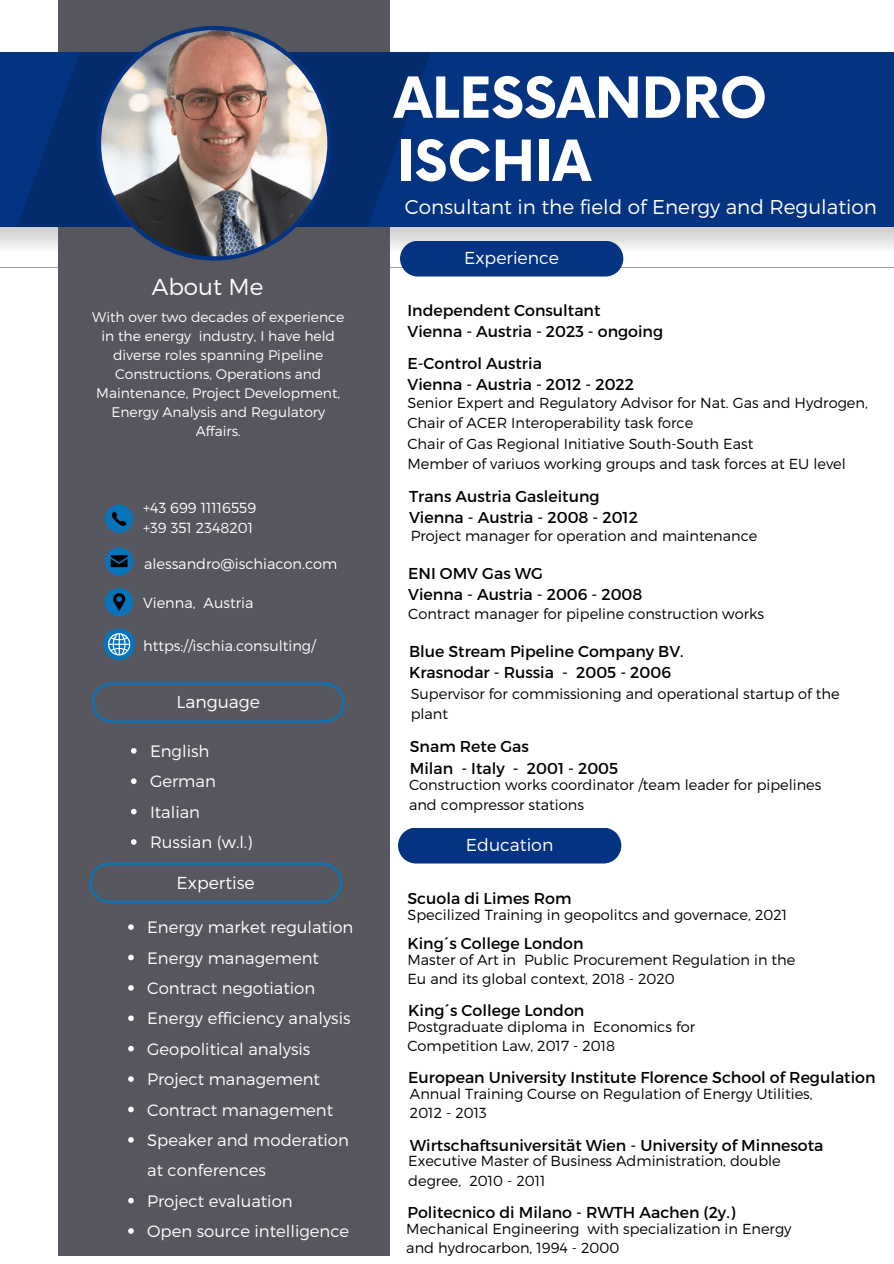
<style>
.page{position:relative;width:894px;height:1264px;background:#fff}
.page>*{position:absolute;margin:0;border:0;box-sizing:border-box;transform-origin:0 0}
.t1{font:700 55.05px "Now";color:#fff}
.t2{font:300 23.1px "Montserrat";color:#fff}
.t3{font:300 19.95px "Montserrat";color:#fff}
.t4{font:300 17.25px "Montserrat";color:#fff}
.t5{font:300 16.5px/30.3px "Montserrat";color:#fff}
.t6{font:15.75px/21.3px "Montserrat";color:#010101}
.t7{font:300 14.55px/19.2px "Montserrat";color:#010101}
.t8{font:300 14.55px "Montserrat";color:#fff}
.t9{font:300 13.95px/18.9px "Montserrat";color:#fff;text-align:center}
</style>
<div class="page">
<svg style="left:0;top:227px;width:893px;height:40px"></svg>
<div style="left:58px;top:0;width:331px;height:1255px;background:#56565e"></div>
<div style="left:400px;top:241px;width:223px;height:35px;background:#043382"></div>
<div style="left:398px;top:828px;width:223px;height:35px;background:#043382"></div>
<div style="left:0;top:53px;width:893px;height:174px;background:#043382"></div>
<svg style="left:92px;top:682px;width:252px;height:40px"></svg>
<svg style="left:89px;top:862px;width:253px;height:40px"></svg>
<svg style="left:17px;top:53px;width:413px;height:174px;fill:#042b6b"></svg>
<img style="left:97px;top:26px;width:234px;height:234px">
<svg style="left:105px;top:547px;width:28px;height:28px"></svg>
<svg style="left:105px;top:505px;width:28px;height:28px"></svg>
<svg style="left:105px;top:588px;width:28px;height:28px"></svg>
<svg style="left:103px;top:628px;width:32px;height:32px"></svg>
<svg style="left:131px;top:748px;width:5px;height:5px"></svg>
<svg style="left:131px;top:778px;width:5px;height:6px"></svg>
<svg style="left:131px;top:808px;width:5px;height:6px"></svg>
<svg style="left:131px;top:839px;width:5px;height:5px"></svg>
<svg style="left:128px;top:924px;width:6px;height:5px"></svg>
<svg style="left:128px;top:954px;width:6px;height:6px"></svg>
<svg style="left:128px;top:985px;width:6px;height:5px"></svg>
<svg style="left:128px;top:1015px;width:6px;height:6px"></svg>
<svg style="left:128px;top:1045px;width:6px;height:6px"></svg>
<svg style="left:128px;top:1076px;width:6px;height:5px"></svg>
<svg style="left:128px;top:1106px;width:6px;height:6px"></svg>
<svg style="left:128px;top:1137px;width:6px;height:5px"></svg>
<svg style="left:128px;top:1197px;width:6px;height:6px"></svg>
<svg style="left:128px;top:1228px;width:6px;height:5px"></svg>
<p class="t2" style="left:152px;top:271px;width:113px">About Me</p>
<p class="t9" style="left:92px;top:307px;width:253px">With over two decades of experience in the energy industry, I have held diverse roles spanning Pipeline<br>Constructions, Operations and<br>Maintenance, Project Development,<br>Energy Analysis and Regulatory<br>Affairs.</p>
<p class="t8" style="left:143px;top:498px;width:115px">+43 699 11116559</p>
<p class="t8" style="left:143px;top:519px;width:112px">+39 351 2348201</p>
<p class="t8" style="left:144px;top:554px;width:195px">alessandro@ischiacon.com</p>
<p class="t8" style="left:143px;top:593px;width:112px">Vienna, Austria</p>
<p class="t8" style="left:143px;top:636px;width:174px">https://ischia.consulting/</p>
<p class="t4" style="left:176px;top:691px;width:85px">Language</p>
<h1 class="t5" style="left:150px;top:735px;width:61px">English</h1>
<h1 class="t5" style="left:150px;top:765px;width:67px">German</h1>
<h3 class="t5" style="left:150px;top:796px;width:52px">Italian</h3>
<h4 class="t5" style="left:150px;top:826px;width:104px">Russian (w.l.)</h4>
<p class="t4" style="left:176px;top:871px;width:80px">Expertise</p>
<h4 class="t5" style="left:147px;top:911px;width:208px">Energy market regulation</h4>
<h4 class="t5" style="left:147px;top:941px;width:173px">Energy management</h4>
<p class="t5" style="left:147px;top:972px;width:169px">Contract negotiation</p>
<p class="t5" style="left:147px;top:1002px;width:205px">Energy efficiency analysis</p>
<p class="t5" style="left:147px;top:1032px;width:165px">Geopolitical analysis</p>
<p class="t5" style="left:147px;top:1063px;width:174px">Project management</p>
<h4 class="t5" style="left:147px;top:1093px;width:187px">Contract management</h4>
<p class="t5" style="left:147px;top:1124px;width:203px">Speaker and moderation at conferences</p>
<h4 class="t5" style="left:147px;top:1184px;width:147px">Project evaluation</h4>
<p class="t5" style="left:147px;top:1215px;width:203px">Open source intelligence</p>
<h4 class="t1" style="left:394px;top:68px;width:374px">ALESSANDRO</h4>
<p class="t1" style="left:396px;top:131px;width:195px">ISCHIA</p>
<p class="t3" style="left:404px;top:194px;width:473px">Consultant in the field of Energy and Regulation</p>
<p class="t4" style="left:464px;top:247px;width:96px">Experience</p>
<p class="t6" style="left:407px;top:299px;width:257px">Independent Consultant<br>Vienna - Austria - 2023 - ongoing</p>
<p class="t6" style="left:407px;top:352px;width:228px">E-Control Austria<br>Vienna - Austria - 2012 - 2022</p>
<p class="t7" style="left:407px;top:393px;width:462px">Senior Expert and Regulatory Advisor for Nat. Gas and Hydrogen,</p>
<p class="t7" style="left:407px;top:413px;width:287px">Chair of ACER Interoperability task force</p>
<p class="t7" style="left:407px;top:433px;width:347px">Chair of Gas Regional Initiative South-South East</p>
<h4 class="t7" style="left:407px;top:453px;width:440px">Member of variuos working groups and task forces at EU level</h4>
<p class="t6" style="left:409px;top:484px;width:230px">Trans Austria Gasleitung<br>Vienna - Austria - 2008 - 2012</p>
<h4 class="t7" style="left:410px;top:525px;width:348px">Project manager for operation and maintenance</h4>
<p class="t6" style="left:408px;top:561px;width:235px">ENI OMV Gas WG<br>Vienna - Austria - 2006 - 2008</p>
<p class="t7" style="left:408px;top:603px;width:357px">Contract manager for pipeline construction works</p>
<p class="t6" style="left:409px;top:640px;width:276px">Blue Stream Pipeline Company BV.<br>Krasnodar - Russia - 2005 - 2006</p>
<p class="t7" style="left:410px;top:683px;width:430px;line-height:20.1px">Supervisor for commissioning and operational startup of the plant</p>
<p class="t6" style="left:409px;top:735px;width:210px">Snam Rete Gas<br>Milan - Italy - 2001 - 2005</p>
<p class="t7" style="left:409px;top:774px;width:414px;line-height:20.1px">Construction works coordinator /team leader for pipelines and compressor stations</p>
<h2 class="t4" style="left:466px;top:833px;width:89px">Education</h2>
<h4 class="t6" style="left:407px;top:886px;width:165px">Scuola di Limes Rom</h4>
<p class="t7" style="left:407px;top:904px;width:381px">Specilized Training in geopolitcs and governace, 2021</p>
<h4 class="t6" style="left:407px;top:931px;width:177px">King´s College London</h4>
<h4 class="t7" style="left:407px;top:949px;width:389px">Master of Art in Public Procurement Regulation in the<br>Eu and its global context, 2018 - 2020</h4>
<h4 class="t6" style="left:408px;top:999px;width:177px">King´s College London</h4>
<p class="t7" style="left:407px;top:1016px;width:289px">Postgraduate diploma in Economics for<br>Competition Law, 2017 - 2018</p>
<h4 class="t6" style="left:408px;top:1066px;width:468px">European University Institute Florence School of Regulation</h4>
<p class="t7" style="left:410px;top:1083px;width:404px">Annual Training Course on Regulation of Energy Utilities,<br>2012 - 2013</p>
<h4 class="t6" style="left:410px;top:1133px;width:415px">Wirtschaftsuniversität Wien - University of Minnesota</h4>
<p class="t7" style="left:408px;top:1150px;width:374px">Executive Master of Business Administration, double degree, 2010 - 2011</p>
<p class="t6" style="left:407px;top:1200px;width:329px">Politecnico di Milano - RWTH Aachen (2y.)</p>
<p class="t7" style="left:406px;top:1218px;width:386px">Mechanical Engineering with specialization in Energy and hydrocarbon, 1994 - 2000</p>
</div>
